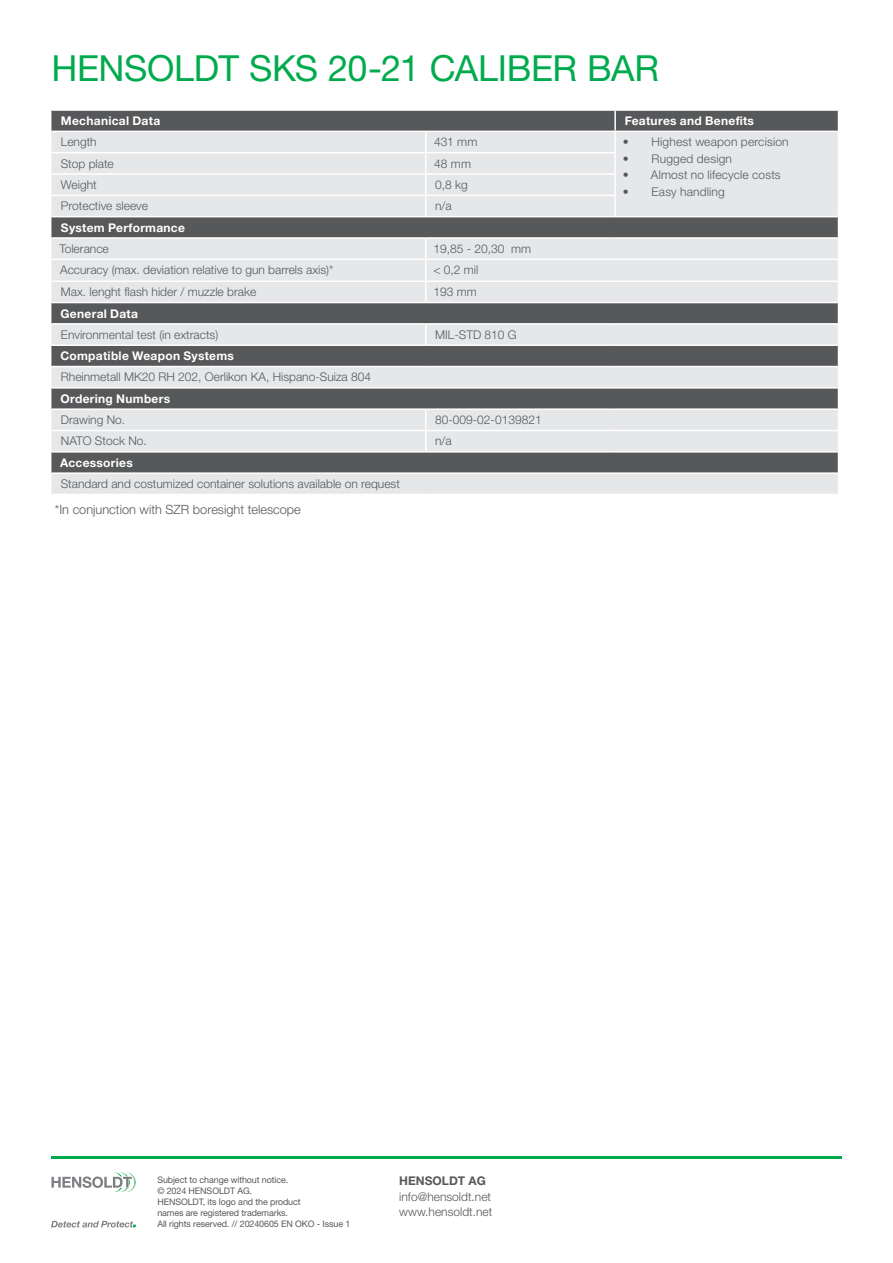
<style>
.page{position:relative;width:893px;height:1263px;background:#fff}
.page>*{position:absolute;margin:0;border:0;box-sizing:border-box;transform-origin:0 0}
.Headline___24pt___55_Roman___green{font:36px "Helvetica Neue LT Pro";letter-spacing:-.01em;color:#00ab4d}
.Text___8_5pt___45_Light___white{font:300 12.75px "Helvetica Neue LT Pro";color:#57585a}
.Table___8pt___75_Bold___grey{font:300 12px/15.5px "Helvetica Neue LT Pro";color:#57585a}
.Table___8pt___75_Bold___white{font:700 12px "Helvetica Neue LT Pro";letter-spacing:.025em;color:#fff}
.Table___8pt___45_Light___grey{font:300 12px "Helvetica Neue LT Pro";letter-spacing:.01em;color:#57585a}
.t1{font:700 12px "Helvetica Neue LT Pro";color:#57585a}
.t2{font:9px/11.1px "Helvetica Neue LT Pro";letter-spacing:-.01em;color:#57585a}
</style>
<div class="page">
<hr style="left:51px;top:1156px;width:791px;height:2px;background:#00ab4d">
<svg style="left:51px;top:1172px;width:85px;height:20px"></svg>
<svg style="left:51px;top:1221px;width:85px;height:6px"></svg>
<div style="left:51px;top:111px;width:787px;height:20px;background:#57585a"></div>
<svg style="left:51px;top:132px;width:787px;height:362px;background:#bdbec0"></svg>
<hr style="left:614px;top:111px;width:2px;height:20px;background:#fff">
<hr style="left:425px;top:132px;width:2px;height:20px;background:#fff">
<hr style="left:614px;top:132px;width:2px;height:20px;background:#fff">
<hr style="left:425px;top:153px;width:2px;height:20px;background:#fff">
<hr style="left:614px;top:153px;width:2px;height:20px;background:#fff">
<hr style="left:425px;top:175px;width:2px;height:20px;background:#fff">
<hr style="left:614px;top:175px;width:2px;height:20px;background:#fff">
<hr style="left:425px;top:196px;width:2px;height:20px;background:#fff">
<hr style="left:614px;top:196px;width:2px;height:20px;background:#fff">
<hr style="left:51px;top:216px;width:375px;height:1px;background:#fff">
<hr style="left:425px;top:239px;width:2px;height:20px;background:#fff">
<hr style="left:425px;top:260px;width:2px;height:20px;background:#fff">
<hr style="left:425px;top:282px;width:2px;height:20px;background:#fff">
<svg style="left:425px;top:325px;width:2px;height:19px"></svg>
<hr style="left:425px;top:410px;width:2px;height:20px;background:#fff">
<hr style="left:425px;top:431px;width:2px;height:20px;background:#fff">
<hr style="left:51px;top:152px;width:375px;height:1px;background:#fff">
<hr style="left:426px;top:152px;width:190px;height:1px;background:#fff">
<hr style="left:51px;top:173px;width:375px;height:2px;background:#fff">
<hr style="left:426px;top:173px;width:190px;height:2px;background:#fff">
<hr style="left:51px;top:195px;width:375px;height:1px;background:#fff">
<hr style="left:426px;top:195px;width:190px;height:1px;background:#fff">
<hr style="left:51px;top:237px;width:375px;height:2px;background:#fff">
<hr style="left:426px;top:237px;width:189px;height:2px;background:#fff">
<hr style="left:615px;top:237px;width:223px;height:2px;background:#fff">
<hr style="left:51px;top:259px;width:375px;height:1px;background:#fff">
<hr style="left:426px;top:259px;width:189px;height:1px;background:#fff">
<hr style="left:615px;top:259px;width:223px;height:1px;background:#fff">
<hr style="left:51px;top:280px;width:375px;height:2px;background:#fff">
<hr style="left:426px;top:280px;width:189px;height:2px;background:#fff">
<hr style="left:615px;top:280px;width:223px;height:2px;background:#fff">
<hr style="left:51px;top:302px;width:375px;height:1px;background:#fff">
<hr style="left:426px;top:302px;width:189px;height:1px;background:#fff">
<hr style="left:615px;top:302px;width:223px;height:1px;background:#fff">
<hr style="left:51px;top:323px;width:375px;height:2px;background:#fff">
<hr style="left:426px;top:323px;width:189px;height:2px;background:#fff">
<hr style="left:615px;top:323px;width:223px;height:2px;background:#fff">
<hr style="left:51px;top:344px;width:375px;height:2px;background:#fff">
<hr style="left:426px;top:344px;width:189px;height:2px;background:#fff">
<hr style="left:615px;top:344px;width:223px;height:2px;background:#fff">
<hr style="left:51px;top:366px;width:375px;height:1px;background:#fff">
<hr style="left:426px;top:366px;width:189px;height:1px;background:#fff">
<hr style="left:615px;top:366px;width:223px;height:1px;background:#fff">
<hr style="left:51px;top:387px;width:375px;height:2px;background:#fff">
<hr style="left:426px;top:387px;width:189px;height:2px;background:#fff">
<hr style="left:615px;top:387px;width:223px;height:2px;background:#fff">
<hr style="left:51px;top:408px;width:375px;height:2px;background:#fff">
<hr style="left:426px;top:408px;width:189px;height:2px;background:#fff">
<hr style="left:615px;top:408px;width:223px;height:2px;background:#fff">
<hr style="left:51px;top:430px;width:375px;height:1px;background:#fff">
<hr style="left:426px;top:430px;width:189px;height:1px;background:#fff">
<hr style="left:615px;top:430px;width:223px;height:1px;background:#fff">
<hr style="left:51px;top:451px;width:375px;height:2px;background:#fff">
<hr style="left:426px;top:451px;width:189px;height:2px;background:#fff">
<hr style="left:615px;top:451px;width:223px;height:2px;background:#fff">
<hr style="left:51px;top:472px;width:375px;height:2px;background:#fff">
<hr style="left:426px;top:472px;width:189px;height:2px;background:#fff">
<hr style="left:615px;top:472px;width:223px;height:2px;background:#fff">
<hr style="left:426px;top:216px;width:189px;height:1px;background:#fff">
<hr style="left:615px;top:216px;width:223px;height:1px;background:#fff">
<p class="Headline___24pt___55_Roman___green" style="left:51px;top:46px;width:609px">HENSOLDT SKS 20-21 CALIBER BAR</p>
<p class="Table___8pt___75_Bold___white" style="left:61px;top:113px;width:101px">Mechanical Data</p>
<p class="Table___8pt___75_Bold___white" style="left:625px;top:113px;width:131px">Features and Benefits</p>
<p class="Table___8pt___75_Bold___grey" style="left:61px;top:134px;width:37px">Length</p>
<p class="Table___8pt___45_Light___grey" style="left:434px;top:135px;width:45px">431 mm</p>
<p class="Table___8pt___75_Bold___grey" style="left:623px;top:134px;width:167px">• Highest weapon percision</p>
<p class="Table___8pt___75_Bold___grey" style="left:623px;top:151px;width:111px">• Rugged design</p>
<p class="Table___8pt___75_Bold___grey" style="left:623px;top:167px;width:159px">• Almost no lifecycle costs</p>
<p class="Table___8pt___75_Bold___grey" style="left:623px;top:184px;width:103px">• Easy handling</p>
<p class="Table___8pt___75_Bold___grey" style="left:61px;top:155px;width:55px">Stop plate</p>
<p class="Table___8pt___45_Light___grey" style="left:434px;top:156px;width:38px">48 mm</p>
<p class="Table___8pt___75_Bold___grey" style="left:61px;top:177px;width:37px">Weight</p>
<p class="Table___8pt___45_Light___grey" style="left:435px;top:177px;width:34px">0,8 kg</p>
<p class="Table___8pt___75_Bold___grey" style="left:61px;top:198px;width:89px">Protective sleeve</p>
<p class="Table___8pt___45_Light___grey" style="left:435px;top:199px;width:18px">n/a</p>
<p class="Table___8pt___75_Bold___white" style="left:61px;top:220px;width:126px">System Performance</p>
<p class="Table___8pt___75_Bold___grey" style="left:59px;top:241px;width:51px">Tolerance</p>
<p class="Table___8pt___75_Bold___grey" style="left:433px;top:241px;width:99px">19,85 - 20,30 mm</p>
<p class="Table___8pt___75_Bold___grey" style="left:60px;top:262px;width:275px">Accuracy (max. deviation relative to gun barrels axis)*</p>
<p class="Table___8pt___75_Bold___grey" style="left:433px;top:262px;width:46px">&lt; 0,2 mil</p>
<p class="Table___8pt___75_Bold___grey" style="left:61px;top:284px;width:197px">Max. lenght flash hider / muzzle brake</p>
<p class="Table___8pt___75_Bold___grey" style="left:433px;top:284px;width:45px">193 mm</p>
<p class="Table___8pt___75_Bold___white" style="left:60px;top:306px;width:79px">General Data</p>
<p class="Table___8pt___75_Bold___grey" style="left:61px;top:327px;width:159px">Environmental test (in extracts)</p>
<p class="Table___8pt___75_Bold___grey" style="left:435px;top:327px;width:83px">MIL-STD 810 G</p>
<p class="Table___8pt___75_Bold___white" style="left:60px;top:348px;width:175px">Compatible Weapon Systems</p>
<p class="Table___8pt___75_Bold___grey" style="left:61px;top:369px;width:312px">Rheinmetall MK20 RH 202, Oerlikon KA, Hispano-Suiza 804</p>
<p class="Table___8pt___75_Bold___white" style="left:60px;top:391px;width:111px">Ordering Numbers</p>
<p class="Table___8pt___75_Bold___grey" style="left:61px;top:412px;width:66px">Drawing No.</p>
<p class="Table___8pt___75_Bold___grey" style="left:435px;top:412px;width:108px">80-009-02-0139821</p>
<p class="Table___8pt___75_Bold___grey" style="left:61px;top:433px;width:87px">NATO Stock No.</p>
<p class="Table___8pt___75_Bold___grey" style="left:435px;top:433px;width:18px">n/a</p>
<p class="Table___8pt___75_Bold___white" style="left:60px;top:455px;width:74px">Accessories</p>
<p class="Table___8pt___75_Bold___grey" style="left:61px;top:476px;width:341px">Standard and costumized container solutions available on request</p>
<p class="Text___8_5pt___45_Light___white" style="left:55px;top:501px;width:247px">*In conjunction with SZR boresight telescope</p>
<p class="t2" style="left:157px;top:1174px;width:195px">Subject to change without notice.<br>© 2024 HENSOLDT AG.<br>HENSOLDT, its logo and the product<br>names are registered trademarks.<br>All rights reserved. // 20240605 EN OKO - Issue 1</p>
<p class="t1" style="left:399px;top:1173px;width:88px">HENSOLDT AG</p>
<p class="Table___8pt___75_Bold___grey" style="left:399px;top:1188px;width:95px">info@hensoldt.net www.hensoldt.net</p>
</div>
